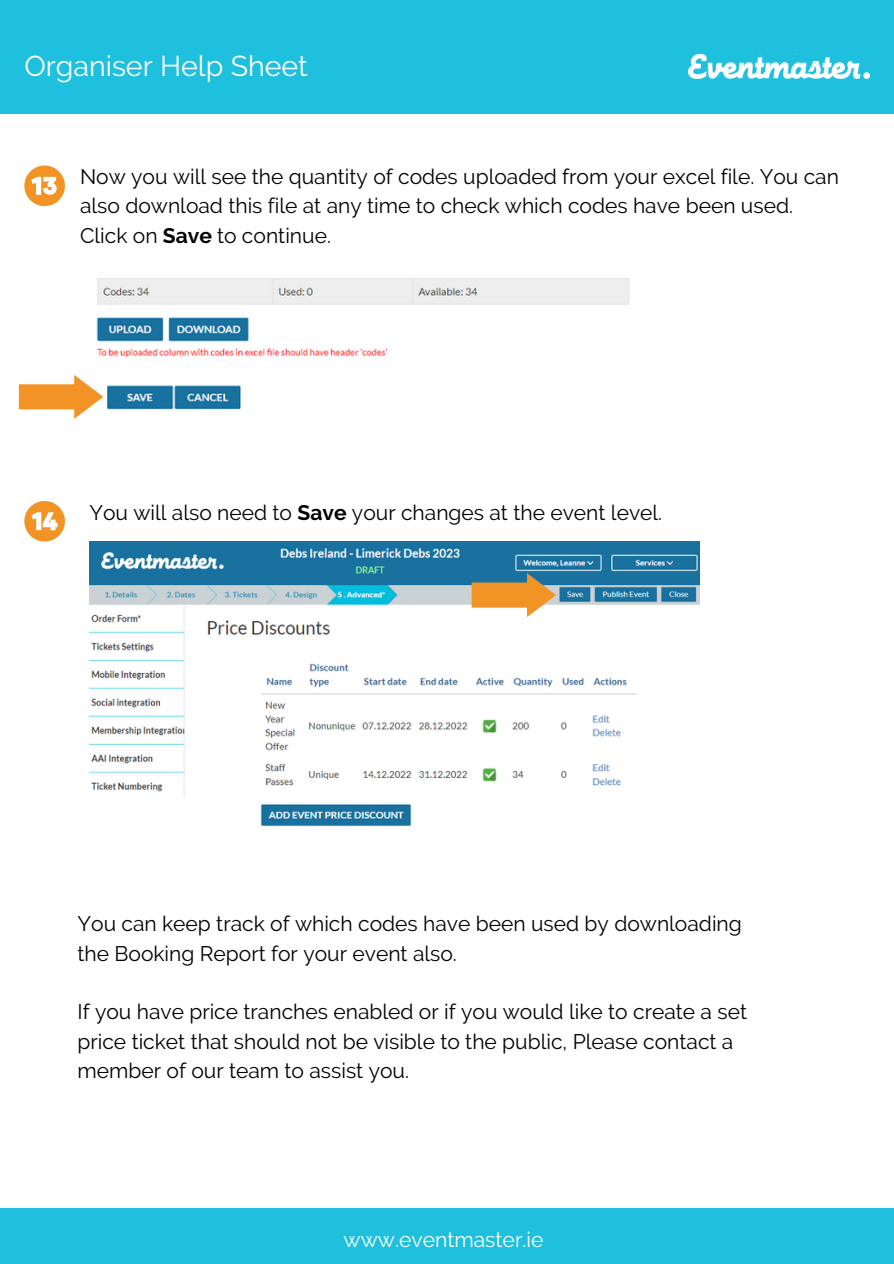
<style>
.page{position:relative;width:894px;height:1264px;background:#fff}
.page>*{position:absolute;margin:0;border:0;box-sizing:border-box;transform-origin:0 0}
.t1{font:28.65px "Raleway";color:#fff}
.t2{font:21.15px "Raleway";color:#fff}
.t3{font:21px/29.2px "Raleway";color:#000}
.s1{font-weight:700}
</style>
<div class="page">
<div style="left:0;top:0;width:893px;height:114px;background:#1ec0de"></div>
<div style="left:0;top:1207px;width:893px;height:56px;background:#1ec0de"></div>
<img style="left:688px;top:54px;width:181px;height:25px">
<img style="left:96px;top:278px;width:534px;height:132px">
<svg style="left:19px;top:375px;width:84px;height:44px"></svg>
<img style="left:89px;top:542px;width:610px;height:254px">
<img style="left:204px;top:609px;width:460px;height:218px">
<svg style="left:471px;top:573px;width:85px;height:44px"></svg>
<svg style="left:24px;top:165px;width:41px;height:41px"></svg>
<svg style="left:24px;top:501px;width:41px;height:40px"></svg>
<h1 class="t1" style="left:24px;top:49px;width:285px">Organiser Help Sheet</h1>
<p class="t3" style="left:80px;top:162px;width:760px">Now you will see the quantity of codes uploaded from your excel file. You can also download this file at any time to check which codes have been used.<br>Click on <span class="s1">Save</span> to continue.</p>
<p class="t3" style="left:89px;top:498px;width:574px">You will also need to <span class="s1">Save</span> your changes at the event level.</p>
<p class="t3" style="left:77px;top:909px;width:665px">You can keep track of which codes have been used by downloading the Booking Report for your event also.</p>
<p class="t3" style="left:77px;top:997px;width:670px">If you have price tranches enabled or if you would like to create a set price ticket that should not be visible to the public, Please contact a member of our team to assist you.</p>
<p class="t2" style="left:343px;top:1226px;width:201px">www.eventmaster.ie</p>
</div>
